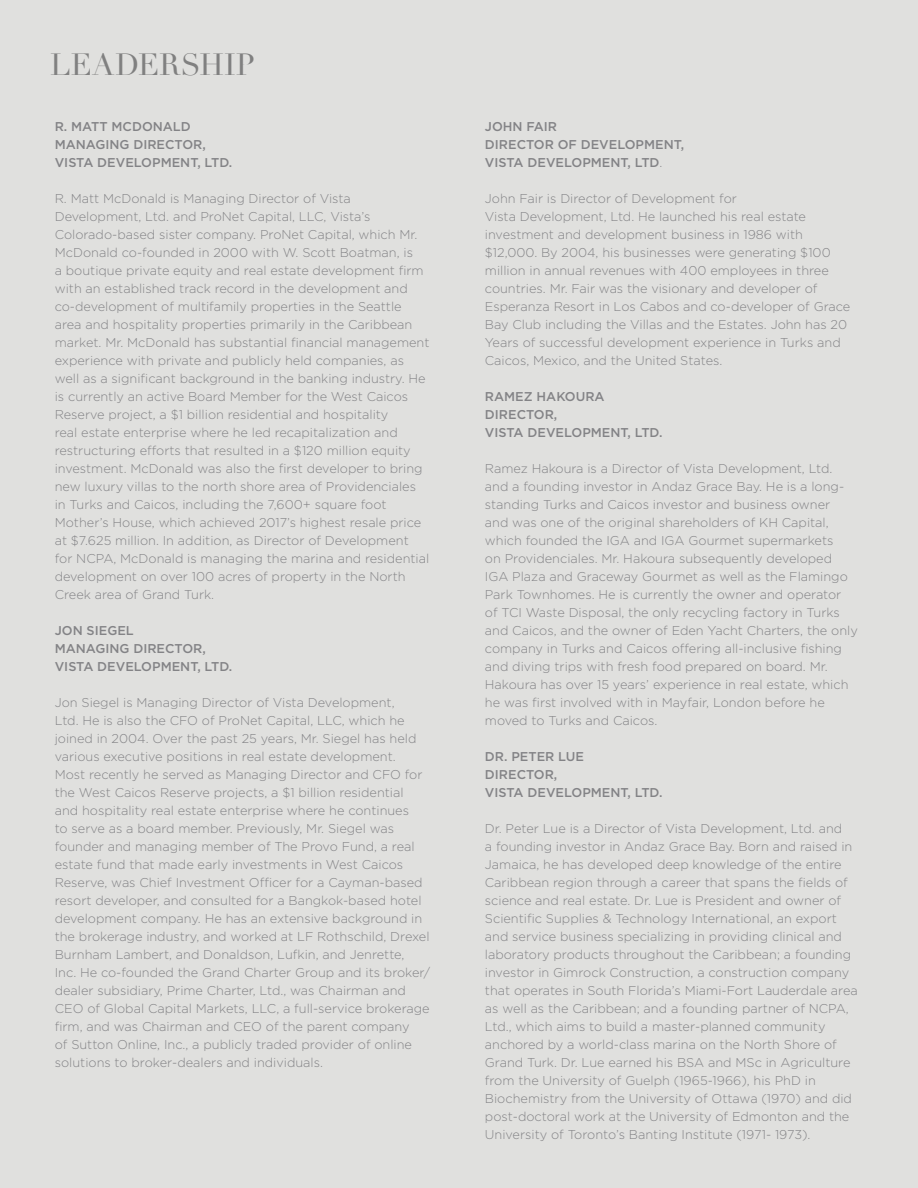
<style>
.page{position:relative;width:918px;height:1188px;background:#e0e0de}
.page>*{position:absolute;margin:0;border:0;box-sizing:border-box;transform-origin:0 0}
.t1{font:30px "Didot";letter-spacing:.005em;color:#808080}
.BODY_GT2{font:300 12.75px/18px "Gotham HTF";color:#838386}
.BODY_GT2-2{font:500 12.75px/18px "Gotham HTF";color:#838386}
.s1{font-weight:300}
</style>
<div class="page">
<p class="t1" style="left:50px;top:47px;width:207px">LEADERSHIP</p>
<p class="BODY_GT2-2" style="left:55px;top:118px;width:138px">R. MATT MCDONALD</p>
<p class="BODY_GT2-2" style="left:55px;top:136px;width:179px">MANAGING DIRECTOR,<br>VISTA DEVELOPMENT, LTD.</p>
<p class="BODY_GT2" style="left:55px;top:190px;width:376px">R. Matt McDonald is Managing Director of Vista Development, Ltd. and ProNet Capital, LLC, Vista’s Colorado-based sister company. ProNet Capital, which Mr.<br>McDonald co-founded in 2000 with W. Scott Boatman, is<br>a boutique private equity and real estate development firm with an established track record in the development and co-development of multifamily properties in the Seattle area and hospitality properties primarily in the Caribbean market. Mr. McDonald has substantial financial management experience with private and publicly held companies, as well as a significant background in the banking industry. He is currently an active Board Member for the West Caicos Reserve project, a $1 billion residential and hospitality<br>real estate enterprise where he led recapitalization and restructuring efforts that resulted in a $120 million equity investment. McDonald was also the first developer to bring new luxury villas to the north shore area of Providenciales in Turks and Caicos, including the 7,600+ square foot Mother’s House, which achieved 2017’s highest resale price at $7.625 million. In addition, as Director of Development for NCPA, McDonald is managing the marina and residential development on over 100 acres of property in the North Creek area of Grand Turk.</p>
<p class="BODY_GT2-2" style="left:55px;top:622px;width:81px">JON SIEGEL</p>
<p class="BODY_GT2-2" style="left:55px;top:640px;width:153px">MANAGING DIRECTOR,</p>
<p class="BODY_GT2-2" style="left:55px;top:658px;width:179px">VISTA DEVELOPMENT, LTD.</p>
<p class="BODY_GT2" style="left:55px;top:694px;width:377px">Jon Siegel is Managing Director of Vista Development,<br>Ltd. He is also the CFO of ProNet Capital, LLC, which he joined in 2004. Over the past 25 years, Mr. Siegel has held various executive positions in real estate development.<br>Most recently he served as Managing Director and CFO for the West Caicos Reserve projects, a $1 billion residential and hospitality real estate enterprise where he continues<br>to serve as a board member. Previously, Mr. Siegel was founder and managing member of The Provo Fund, a real estate fund that made early investments in West Caicos Reserve, was Chief Investment Officer for a Cayman-based resort developer, and consulted for a Bangkok-based hotel development company. He has an extensive background in the brokerage industry, and worked at LF Rothschild, Drexel Burnham Lambert, and Donaldson, Lufkin, and Jenrette,<br>Inc. He co-founded the Grand Charter Group and its broker/ dealer subsidiary, Prime Charter, Ltd., was Chairman and CEO of Global Capital Markets, LLC, a full-service brokerage firm, and was Chairman and CEO of the parent company<br>of Sutton Online, Inc., a publicly traded provider of online solutions to broker-dealers and individuals.</p>
<p class="BODY_GT2-2" style="left:485px;top:118px;width:74px">JOHN FAIR</p>
<p class="BODY_GT2-2" style="left:485px;top:136px;width:201px">DIRECTOR OF DEVELOPMENT,</p>
<p class="BODY_GT2-2" style="left:485px;top:154px;width:179px">VISTA DEVELOPMENT, LTD<span class="s1">.</span></p>
<p class="BODY_GT2" style="left:485px;top:190px;width:254px">John Fair is Director of Development for</p>
<p class="BODY_GT2" style="left:485px;top:208px;width:323px">Vista Development, Ltd. He launched his real estate investment and development business in 1986 with</p>
<p class="BODY_GT2" style="left:485px;top:244px;width:367px">$12,000. By 2004, his businesses were generating $100 million in annual revenues with 400 employees in three countries. Mr. Fair was the visionary and developer of Esperanza Resort in Los Cabos and co-developer of Grace Bay Club including the Villas and the Estates. John has 20<br>Years of successful development experience in Turks and Caicos, Mexico, and the United States.</p>
<p class="BODY_GT2-2" style="left:485px;top:388px;width:121px">RAMEZ HAKOURA</p>
<p class="BODY_GT2-2" style="left:485px;top:406px;width:179px">DIRECTOR,<br>VISTA DEVELOPMENT, LTD.</p>
<p class="BODY_GT2" style="left:485px;top:460px;width:374px">Ramez Hakoura is a Director of Vista Development, Ltd. and a founding investor in Andaz Grace Bay. He is a long&shy;standing Turks and Caicos investor and business owner<br>and was one of the original shareholders of KH Capital, which founded the IGA and IGA Gourmet supermarkets<br>on Providenciales. Mr. Hakoura subsequently developed IGA Plaza and Graceway Gourmet as well as the Flamingo Park Townhomes. He is currently the owner and operator<br>of TCI Waste Disposal, the only recycling factory in Turks and Caicos, and the owner of Eden Yacht Charters, the only company in Turks and Caicos offering all-inclusive fishing and diving trips with fresh food prepared on board. Mr.<br>Hakoura has over 15 years’ experience in real estate, which he was first involved with in Mayfair, London before he moved to Turks and Caicos.</p>
<p class="BODY_GT2-2" style="left:485px;top:748px;width:101px">DR. PETER LUE</p>
<p class="BODY_GT2-2" style="left:485px;top:766px;width:179px">DIRECTOR,<br>VISTA DEVELOPMENT, LTD.</p>
<p class="BODY_GT2" style="left:485px;top:820px;width:374px">Dr. Peter Lue is a Director of Vista Development, Ltd. and<br>a founding investor in Andaz Grace Bay. Born and raised in Jamaica, he has developed deep knowledge of the entire Caribbean region through a career that spans the fields of science and real estate. Dr. Lue is President and owner of Scientific Supplies &amp; Technology International, an export and service business specializing in providing clinical and laboratory products throughout the Caribbean; a founding investor in Gimrock Construction, a construction company that operates in South Florida’s Miami-Fort Lauderdale area as well as the Caribbean; and a founding partner of NCPA, Ltd., which aims to build a master-planned community anchored by a world-class marina on the North Shore of Grand Turk. Dr. Lue earned his BSA and MSc in Agriculture from the University of Guelph (1965-1966), his PhD in Biochemistry from the University of Ottawa (1970) and did post-doctoral work at the University of Edmonton and the University of Toronto’s Banting Institute (1971- 1973).</p>
</div>
